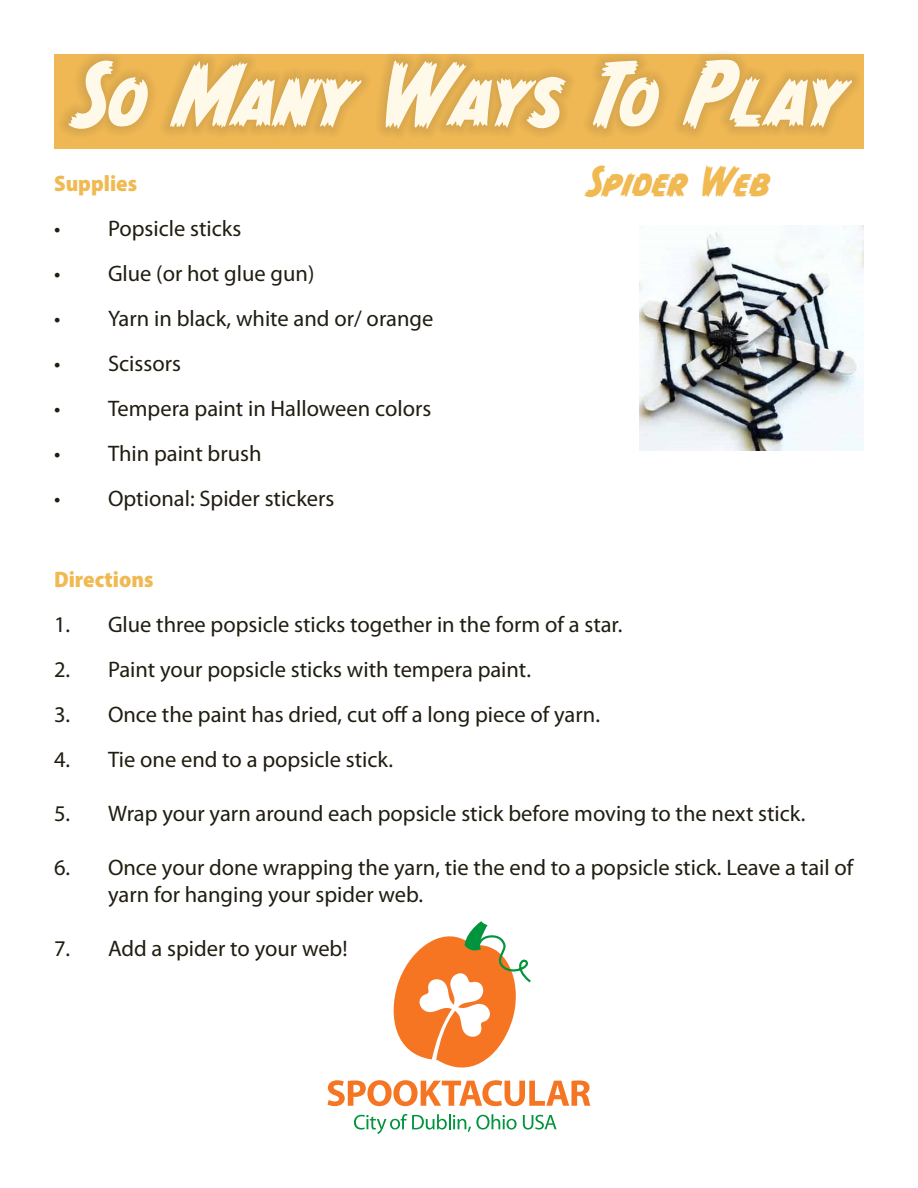
<style>
.page{position:relative;width:918px;height:1188px;background:#fff}
.page>*{position:absolute;margin:0;border:0;box-sizing:border-box;transform-origin:0 0}
.t1{font:81px "CC Monster Mash";color:#fef9e9}
.t2{font:37.5px "CC Monster Mash";color:#f0b952}
.t3{font:22.5px/27px "Myriad Pro";color:#201d11}
.t4{font:900 semi-condensed 22.5px "Myriad Pro";color:#f0b952}
</style>
<div class="page">
<svg style="left:354px;top:1114px;width:163px;height:20px"></svg>
<svg style="left:523px;top:1115px;width:34px;height:15px"></svg>
<svg style="left:328px;top:921px;width:262px;height:185px"></svg>
<img style="left:640px;top:225px;width:224px;height:226px">
<div style="left:54px;top:54px;width:810px;height:94px;background:#efb854"></div>
<div style="left:57px;top:50px;width:805px;height:90px;background:#231f20;opacity:.24"></div>
<p class="t1" style="left:75px;top:48px;width:770px">So Many Ways To Play</p>
<p class="t4" style="left:54px;top:168px;width:85px">Supplies</p>
<p class="t2" style="left:588px;top:160px;width:184px">Spider Web</p>
<p class="t3" style="left:54px;top:215px;width:189px">• Popsicle sticks</p>
<p class="t3" style="left:54px;top:260px;width:262px">• Glue (or hot glue gun)</p>
<p class="t3" style="left:54px;top:305px;width:381px">• Yarn in black, white and or/ orange</p>
<p class="t3" style="left:54px;top:350px;width:129px">• Scissors</p>
<p class="t3" style="left:54px;top:395px;width:379px">• Tempera paint in Halloween colors</p>
<p class="t3" style="left:54px;top:440px;width:209px">• Thin paint brush</p>
<p class="t3" style="left:54px;top:485px;width:282px">• Optional: Spider stickers</p>
<p class="t4" style="left:54px;top:564px;width:101px">Directions</p>
<p class="t3" style="left:54px;top:611px;width:570px">1. Glue three popsicle sticks together in the form of a star.</p>
<p class="t3" style="left:54px;top:656px;width:479px">2. Paint your popsicle sticks with tempera paint.</p>
<p class="t3" style="left:54px;top:701px;width:548px">3. Once the paint has dried, cut off a long piece of yarn.</p>
<p class="t3" style="left:54px;top:746px;width:341px">4. Tie one end to a popsicle stick.</p>
<p class="t3" style="left:54px;top:800px;width:753px">5. Wrap your yarn around each popsicle stick before moving to the next stick.</p>
<p class="t3" style="left:108px;top:854px;width:747px;text-indent:-54px">6. Once your done wrapping the yarn, tie the end to a popsicle stick. Leave a tail of yarn for hanging your spider web.</p>
<p class="t3" style="left:54px;top:935px;width:295px">7. Add a spider to your web!</p>
</div>
